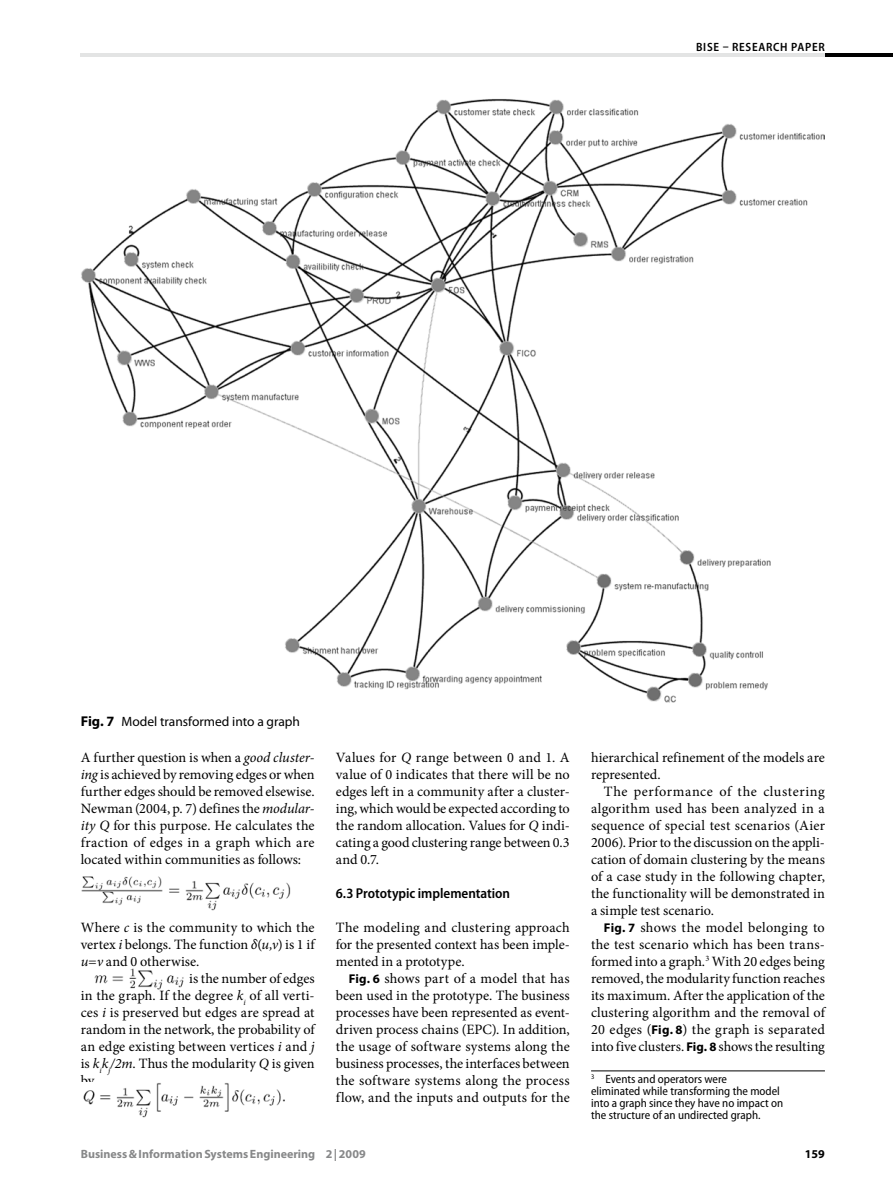
<style>
.page{position:relative;width:893px;height:1187px;background:#fff}
.page>*{position:absolute;margin:0;border:0;box-sizing:border-box;transform-origin:0 0}
.acg_grundtext{font:14.25px/17px "Minion Pro";color:#000;text-align:justify}
.acg_grundtext_ohne{font:14.25px/17px "Minion Pro";color:#000;text-align:justify}
.acm_zwischenuebersch{font:600 semi-condensed 14.25px "Myriad Pro";letter-spacing:-.005em;color:#000}
.baa_bildunterschrift{font:13.5px "Myriad Pro";color:#000}
.fao_tabelle_grundtex{font:semi-condensed 12px/12px "Myriad Pro";color:#000}
.t1{font:700 12px "Myriad Pro";color:#878889}
.t2{font:600 semi-condensed 12px "Myriad Pro";letter-spacing:.06em;color:#000}
.t3{font:700 12px "Myriad Pro";color:#000}
.s1{font-weight:700;font-size:14.25px}
.s2{font-style:italic}
.s3{font-family:"Myriad Pro";font-weight:700;font-size:12.75px}
</style>
<div class="page">
<hr style="left:81px;top:53px;width:744px;height:4px;background:#e3e4e4">
<hr style="left:825px;top:53px;width:68px;height:4px;background:#000">
<img style="left:81px;top:876px;width:210px;height:35px">
<img style="left:94px;top:968px;width:90px;height:22px">
<img style="left:83px;top:1083px;width:202px;height:35px">
<hr style="left:591px;top:1070px;width:234px;height:1px;background:#000">
<img style="left:81px;top:99px;width:744px;height:604px">
<p class="t2" style="left:696px;top:40px;width:130px">BISE – Research PAPER</p>
<p class="baa_bildunterschrift" style="left:81px;top:713px;width:221px"><span class="s1">Fig. 7</span> Model transformed into a graph</p>
<p class="acg_grundtext_ohne" style="left:81px;top:748px;width:235px">A further question is when a <span class="s2">good cluster&shy;ing</span> is achieved by removing edges or when further edges should be removed elsewise.<br>Newman (2004, p. 7) defines the <span class="s2">modular&shy;ity Q</span> for this purpose. He calculates the fraction of edges in a graph which are located within communities as follows:</p>
<p class="acg_grundtext_ohne" style="left:81px;top:918px;width:235px">Where <span class="s2">c</span> is the community to which the vertex <span class="s2">i</span> belongs. The function <span class="s2">δ</span>(<span class="s2">u,ν</span>) is 1 if <span class="s2">u=ν</span> and 0 otherwise.</p>
<p class="acg_grundtext" style="left:81px;top:969px;width:235px;text-indent:108px">is the number of edges in the graph. If the degree <span class="s2">k</span><sub>i</sub> of all verti&shy;ces <span class="s2">i</span> is preserved but edges are spread at random in the network, the probability of an edge existing between vertices <span class="s2">i</span> and <span class="s2">j </span>is <span class="s2">k</span><sub>i</sub><span class="s2">k</span><sub>j</sub><span class="s2">/2m</span>. Thus the modularity <span class="s2">Q</span> is given by</p>
<p class="acg_grundtext_ohne" style="left:336px;top:748px;width:235px">Values for <span class="s2">Q</span> range between 0 and 1. A value of 0 indicates that there will be no edges left in a community after a cluster&shy;ing, which would be expected according to the random allocation. Values for <span class="s2">Q</span> indi&shy;cating a good clustering range between 0.3 and 0.7.</p>
<p class="acm_zwischenuebersch" style="left:336px;top:885px;width:176px">6.3 Prototypic implementation</p>
<p class="acg_grundtext_ohne" style="left:336px;top:918px;width:235px">The modeling and clustering approach for the presented context has been imple&shy;mented in a prototype.</p>
<p class="acg_grundtext" style="left:336px;top:969px;width:235px;text-indent:13px"><span class="s3">Fig. 6</span> shows part of a model that has been used in the prototype. The business processes have been represented as event&shy;driven process chains (EPC). In addition, the usage of software systems along the business processes, the interfaces between the software systems along the process flow, and the inputs and outputs for the</p>
<p class="acg_grundtext" style="left:591px;top:748px;width:235px">hierarchical refinement of the models are represented.</p>
<p class="acg_grundtext" style="left:591px;top:782px;width:235px;text-indent:13px">The performance of the clustering algorithm used has been analyzed in a sequence of special test scenarios (Aier 2006). Prior to the discussion on the appli&shy;cation of domain clustering by the means of a case study in the following chapter, the functionality will be demonstrated in a simple test scenario.</p>
<p class="acg_grundtext" style="left:591px;top:918px;width:235px;text-indent:13px"><span class="s3">Fig. 7</span> shows the model belonging to the test scenario which has been trans&shy;formed into a graph. With 20 edges being removed, the modularity function reaches its maximum. After the application of the clustering algorithm and the removal of 20 edges (<span class="s3">Fig. 8</span>) the graph is separated into five clusters. <span class="s3">Fig. 8</span> shows the resulting</p>
<p class="fao_tabelle_grundtex" style="left:591px;top:1073px;width:194px;text-indent:14px">Events and operators were<br>eliminated while transforming the model into a graph since they have no impact on the structure of an undirected graph.</p>
<p class="t1" style="left:81px;top:1145px;width:286px">Business &amp; Information Systems Engineering 2 | 2009</p>
<p class="t3" style="left:805px;top:1145px;width:21px">159</p>
</div>
